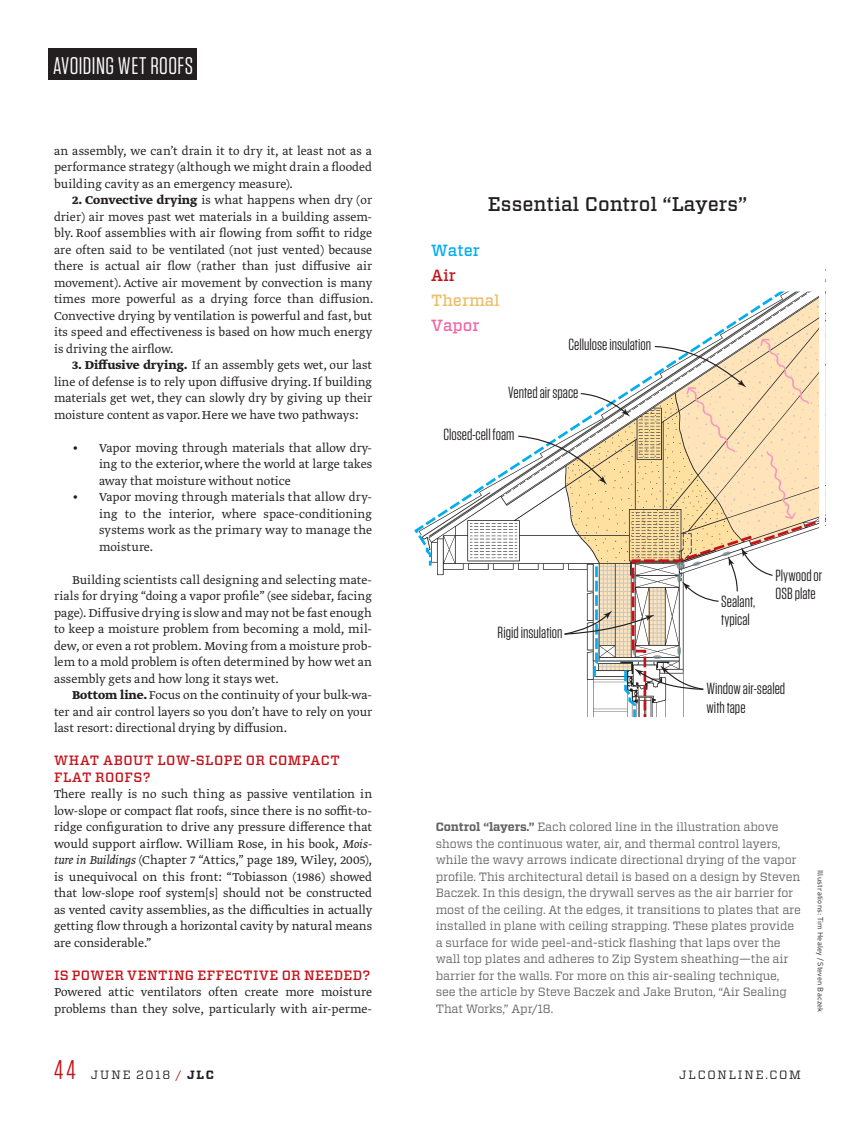
<style>
.page{position:relative;width:864px;height:1134px;background:#fff}
.page>*{position:absolute;margin:0;border:0;box-sizing:border-box;transform-origin:0 0}
.t1{font:27px "Tungsten";color:#c4121a}
.Eyebrow_-_Tungsten_B{font:24px "Tungsten";letter-spacing:.015em;color:#fff}
.t2{font:500 19.8px "Vitesse";color:#231f20}
.t3{font:16.2px/18.5px "Tungsten";color:#231f20}
.t4{font:500 16.2px/25.2px "Vitesse";color:#ecbf68}
.Body_-_NoIndent_Gret{font:300 13.5px/16.5px "Greta Text Std";color:#231f20;text-align:justify}
.Subhead_-_Vitesse_9{font:500 13.5px/16.5px "Vitesse";letter-spacing:.03em;color:#c4121a}
.Caption_-_Vitesse_Bo{font:12px/16.5px "Vitesse";letter-spacing:-.01em;color:#636366}
.t5{font:12px "Vitesse";letter-spacing:.15em;color:#231f20}
.Credit_-_Dinot_5_7_R{font:7.5px "DINOT";letter-spacing:.025em;color:#231f20}
.s1{font-weight:700}
.s2{font-style:italic}
.s3{color:#00aeef}
.s4{color:#c4121a}
.s5{color:#f166a7}
</style>
<div class="page">
<div style="left:48px;top:48px;width:149px;height:32px;background:#231f20"></div>
<svg style="left:414px;top:291px;width:406px;height:285px"></svg>
<svg style="left:517px;top:339px;width:303px;height:378px"></svg>
<p class="Eyebrow_-_Tungsten_B" style="left:53px;top:53px;width:142px">AVOIDING WET ROOFS</p>
<p class="Body_-_NoIndent_Gret" style="left:54px;top:143px;width:320px">an assembly, we can’t drain it to dry it, at least not as a performance strategy (although we might drain a flooded building cavity as an emergency measure).</p>
<p class="Body_-_NoIndent_Gret" style="left:54px;top:192px;width:321px;text-indent:18px"><span class="s1">2. Convective drying</span> is what happens when dry (or drier) air moves past wet materials in a building assem&shy;bly. Roof assemblies with air flowing from soffit to ridge are often said to be ventilated (not just vented) because there is actual air flow (rather than just diffusive air movement). Active air movement by convection is many times more powerful as a drying force than diffusion.<br>Convective drying by ventilation is powerful and fast, but its speed and effectiveness is based on how much energy is driving the airflow.</p>
<p class="Body_-_NoIndent_Gret" style="left:54px;top:357px;width:320px;text-indent:18px"><span class="s1">3. Diffusive drying.</span> If an assembly gets wet, our last line of defense is to rely upon diffusive drying. If building materials get wet, they can slowly dry by giving up their moisture content as vapor. Here we have two pathways:</p>
<p class="Body_-_NoIndent_Gret" style="left:99px;top:440px;width:275px;text-indent:-27px">• Vapor moving through materials that allow dry&shy;ing to the exterior, where the world at large takes away that moisture without notice</p>
<p class="Body_-_NoIndent_Gret" style="left:99px;top:489px;width:275px;text-indent:-27px">• Vapor moving through materials that allow dry&shy;ing to the interior, where space-conditioning systems work as the primary way to manage the moisture.</p>
<p class="Body_-_NoIndent_Gret" style="left:54px;top:572px;width:320px;text-indent:18px">Building scientists call designing and selecting mate&shy;rials for drying “doing a vapor profile” (see sidebar, facing page). Diffusive drying is slow and may not be fast enough to keep a moisture problem from becoming a mold, mil&shy;dew, or even a rot problem. Moving from a moisture prob&shy;lem to a mold problem is often determined by how wet an assembly gets and how long it stays wet.</p>
<p class="Body_-_NoIndent_Gret" style="left:54px;top:687px;width:320px;text-indent:18px"><span class="s1">Bottom line.</span> Focus on the continuity of your bulk-wa&shy;ter and air control layers so you don’t have to rely on your last resort: directional drying by diffusion.</p>
<p class="Subhead_-_Vitesse_9" style="left:54px;top:752px;width:287px">WHAT ABOUT LOW-SLOPE OR COMPACT<br>FLAT ROOFS?</p>
<p class="Body_-_NoIndent_Gret" style="left:54px;top:786px;width:320px">There really is no such thing as passive ventilation in low-slope or compact flat roofs, since there is no soffit-to&shy;ridge configuration to drive any pressure difference that would support airflow. William Rose, in his book, <span class="s2">Mois&shy;ture in Buildings</span> (Chapter 7 “Attics,” page 189, Wiley, 2005), is unequivocal on this front: “Tobiasson (1986) showed that low-slope roof system[s] should not be constructed as vented cavity assemblies, as the difficulties in actually getting flow through a horizontal cavity by natural means are considerable.”</p>
<p class="Subhead_-_Vitesse_9" style="left:54px;top:967px;width:318px">IS POWER VENTING EFFECTIVE OR NEEDED?</p>
<p class="Body_-_NoIndent_Gret" style="left:54px;top:984px;width:320px">Powered attic ventilators often create more moisture problems than they solve, particularly with air-perme-</p>
<p class="t2" style="left:488px;top:191px;width:261px">Essential Control “Layers”</p>
<p class="t4" style="left:431px;top:237px;width:70px"><span class="s3">Water<br></span><span class="s4">Air<br></span>Thermal<br><span class="s5">Vapor</span></p>
<p class="t3" style="left:569px;top:336px;width:84px">Cellulose insulation</p>
<p class="t3" style="left:508px;top:383px;width:72px">Vented air space</p>
<p class="t3" style="left:443px;top:425px;width:72px">Closed-cell foam</p>
<p class="t3" style="left:498px;top:624px;width:66px">Rigid insulation</p>
<p class="t3" style="left:721px;top:592px;width:35px">Sealant, typical</p>
<p class="t3" style="left:776px;top:566px;width:48px">Plywood or<br>OSB plate</p>
<p class="t3" style="left:707px;top:680px;width:80px">Window air-sealed with tape</p>
<p class="Caption_-_Vitesse_Bo" style="left:436px;top:818px;width:367px"><span class="s1">Control “layers.”</span> Each colored line in the illustration above shows the continuous water, air, and thermal control layers, while the wavy arrows indicate directional drying of the vapor profile. This architectural detail is based on a design by Steven Baczek. In this design, the drywall serves as the air barrier for most of the ceiling. At the edges, it transitions to plates that are installed in plane with ceiling strapping. These plates provide a surface for wide peel-and-stick flashing that laps over the wall top plates and adheres to Zip System sheathing—the air barrier for the walls. For more on this air-sealing technique, see the article by Steve Baczek and Jake Bruton, “Air Sealing That Works,” Apr/18.</p>
<p class="Credit_-_Dinot_5_7_R" style="left:826px;top:870px;width:144px;rotate:90deg">Illustrations: Tim Healey / Steven Baczek</p>
<h1 class="t1" style="left:54px;top:1055px;width:23px">44</h1>
<p class="t5" style="left:91px;top:1066px;width:125px">JUNE 2018 <span class="s4">/</span> <span class="s1">JLC</span></p>
<p class="t5" style="left:679px;top:1066px;width:123px">JLCONLINE.COM</p>
</div>
